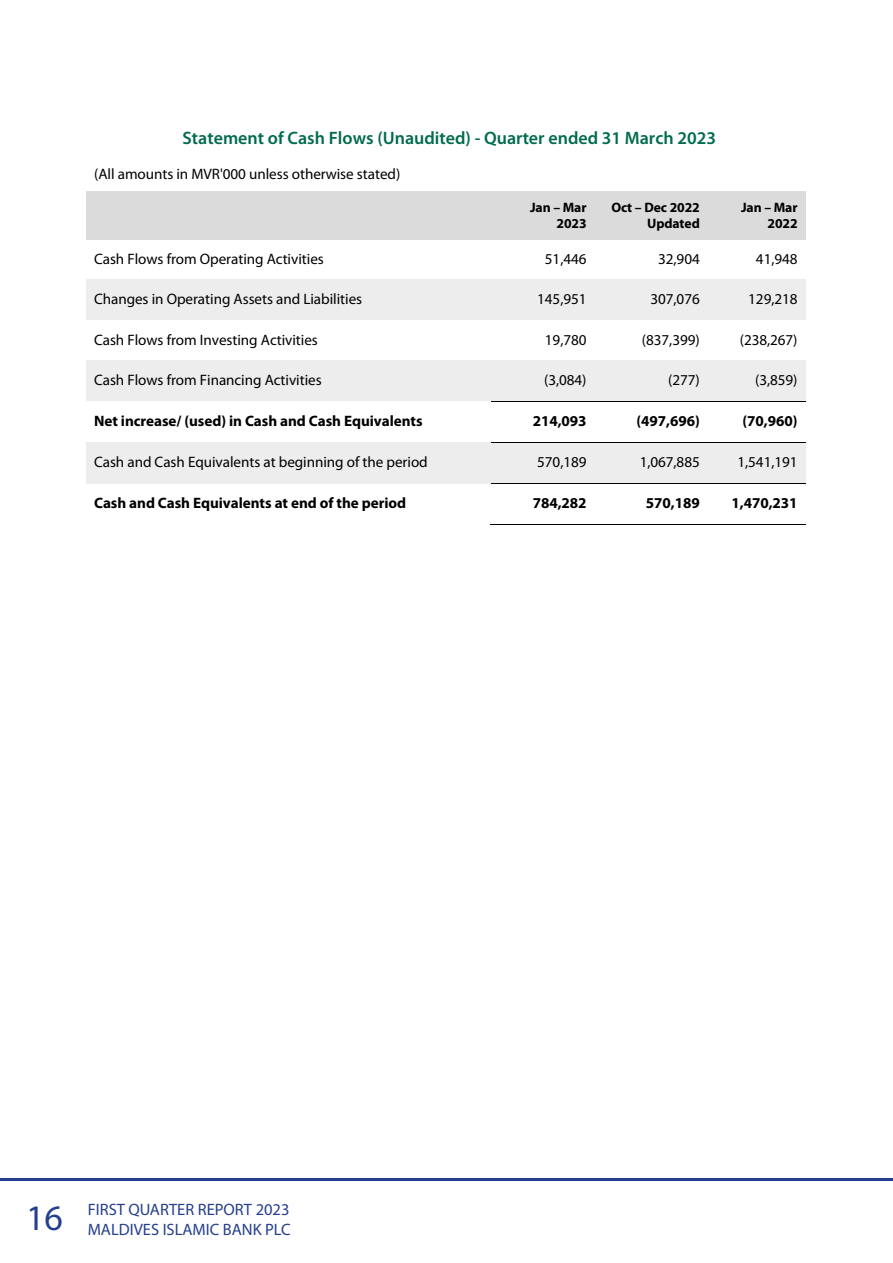
<style>
.page{position:relative;width:893px;height:1263px;background:#fff}
.page>*{position:absolute;margin:0;border:0;box-sizing:border-box;transform-origin:0 0}
.t1{font:600 18px "Myriad Pro";color:#016b4e}
.t2{font:16.5px/19.8px "Myriad Pro";color:#253f8e;text-align:right}
.t3{font:15.15px "Myriad Pro";letter-spacing:-.005em;color:#000}
.t4{font:700 15.15px "Myriad Pro";letter-spacing:-.005em;color:#000}
.t5{font:700 13.65px/16.2px "Myriad Pro";letter-spacing:-.005em;color:#000;text-align:right}
.s1{font-size:36px}
</style>
<div class="page">
<hr style="left:0;top:1178px;width:893px;height:2px;background:#253f8e">
<div style="left:86px;top:191px;width:405px;height:48px;background:#dbdbdb"></div>
<div style="left:491px;top:191px;width:104px;height:48px;background:#dbdbdb"></div>
<div style="left:595px;top:191px;width:113px;height:48px;background:#dbdbdb"></div>
<div style="left:708px;top:191px;width:97px;height:48px;background:#dbdbdb"></div>
<div style="left:86px;top:280px;width:405px;height:40px;background:#ededed"></div>
<div style="left:491px;top:280px;width:104px;height:40px;background:#ededed"></div>
<div style="left:595px;top:280px;width:113px;height:40px;background:#ededed"></div>
<div style="left:708px;top:280px;width:97px;height:40px;background:#ededed"></div>
<div style="left:86px;top:361px;width:405px;height:40px;background:#ededed"></div>
<div style="left:491px;top:361px;width:104px;height:40px;background:#ededed"></div>
<div style="left:595px;top:361px;width:113px;height:40px;background:#ededed"></div>
<div style="left:708px;top:361px;width:97px;height:40px;background:#ededed"></div>
<hr style="left:491px;top:401px;width:104px;height:1px;background:#000">
<hr style="left:595px;top:401px;width:113px;height:1px;background:#000">
<hr style="left:708px;top:401px;width:97px;height:1px;background:#000">
<div style="left:86px;top:443px;width:405px;height:40px;background:#ededed"></div>
<div style="left:491px;top:443px;width:104px;height:40px;background:#ededed"></div>
<div style="left:595px;top:443px;width:113px;height:40px;background:#ededed"></div>
<div style="left:708px;top:443px;width:97px;height:40px;background:#ededed"></div>
<hr style="left:86px;top:442px;width:405px;height:1px;background:#ededed">
<hr style="left:491px;top:442px;width:104px;height:1px;background:#000">
<hr style="left:595px;top:442px;width:113px;height:1px;background:#000">
<hr style="left:708px;top:442px;width:97px;height:1px;background:#000">
<hr style="left:491px;top:483px;width:104px;height:1px;background:#000">
<hr style="left:595px;top:483px;width:113px;height:1px;background:#000">
<hr style="left:708px;top:483px;width:97px;height:1px;background:#000">
<hr style="left:490px;top:525px;width:105px;height:1px;background:#000">
<hr style="left:594px;top:525px;width:114px;height:1px;background:#000">
<hr style="left:707px;top:525px;width:98px;height:1px;background:#000">
<p class="t1" style="left:183px;top:127px;width:535px">Statement of Cash Flows (Unaudited) - Quarter ended 31 March 2023</p>
<p class="t3" style="left:94px;top:164px;width:308px">(All amounts in MVR'000 unless otherwise stated)</p>
<p class="t5" style="left:530px;top:199px;width:58px">Jan – Mar<br>2023</p>
<p class="t5" style="left:611px;top:199px;width:90px">Oct – Dec 2022<br>Updated</p>
<p class="t5" style="left:741px;top:199px;width:58px">Jan – Mar<br>2022</p>
<p class="t3" style="left:94px;top:249px;width:231px">Cash Flows from Operating Activities</p>
<p class="t3" style="left:545px;top:249px;width:43px">51,446</p>
<p class="t3" style="left:658px;top:249px;width:43px">32,904</p>
<p class="t3" style="left:756px;top:249px;width:43px">41,948</p>
<p class="t3" style="left:94px;top:290px;width:270px">Changes in Operating Assets and Liabilities</p>
<p class="t3" style="left:537px;top:290px;width:51px">145,951</p>
<p class="t3" style="left:650px;top:290px;width:51px">307,076</p>
<p class="t3" style="left:748px;top:290px;width:51px">129,218</p>
<p class="t3" style="left:94px;top:330px;width:225px">Cash Flows from Investing Activities</p>
<p class="t3" style="left:545px;top:330px;width:43px">19,780</p>
<p class="t3" style="left:642px;top:330px;width:59px">(837,399)</p>
<p class="t3" style="left:740px;top:330px;width:59px">(238,267)</p>
<p class="t3" style="left:94px;top:370px;width:229px">Cash Flows from Financing Activities</p>
<p class="t3" style="left:544px;top:370px;width:44px">(3,084)</p>
<p class="t3" style="left:668px;top:370px;width:33px">(277)</p>
<p class="t3" style="left:755px;top:370px;width:44px">(3,859)</p>
<p class="t4" style="left:94px;top:411px;width:330px">Net increase/ (used) in Cash and Cash Equivalents</p>
<p class="t4" style="left:533px;top:411px;width:55px">214,093</p>
<p class="t4" style="left:636px;top:411px;width:65px">(497,696)</p>
<p class="t4" style="left:743px;top:411px;width:56px">(70,960)</p>
<p class="t3" style="left:94px;top:453px;width:335px">Cash and Cash Equivalents at beginning of the period</p>
<p class="t3" style="left:537px;top:453px;width:51px">570,189</p>
<p class="t3" style="left:640px;top:453px;width:62px">1,067,885</p>
<p class="t3" style="left:737px;top:453px;width:62px">1,541,191</p>
<p class="t4" style="left:94px;top:493px;width:314px">Cash and Cash Equivalents at end of the period</p>
<p class="t4" style="left:533px;top:493px;width:55px">784,282</p>
<p class="t4" style="left:646px;top:493px;width:55px">570,189</p>
<p class="t4" style="left:731px;top:493px;width:68px">1,470,231</p>
<p class="t2" style="left:26px;top:1199px;width:266px"><span class="s1">16</span> FIRST QUARTER REPORT 2023<br>MALDIVES ISLAMIC BANK PLC</p>
</div>
